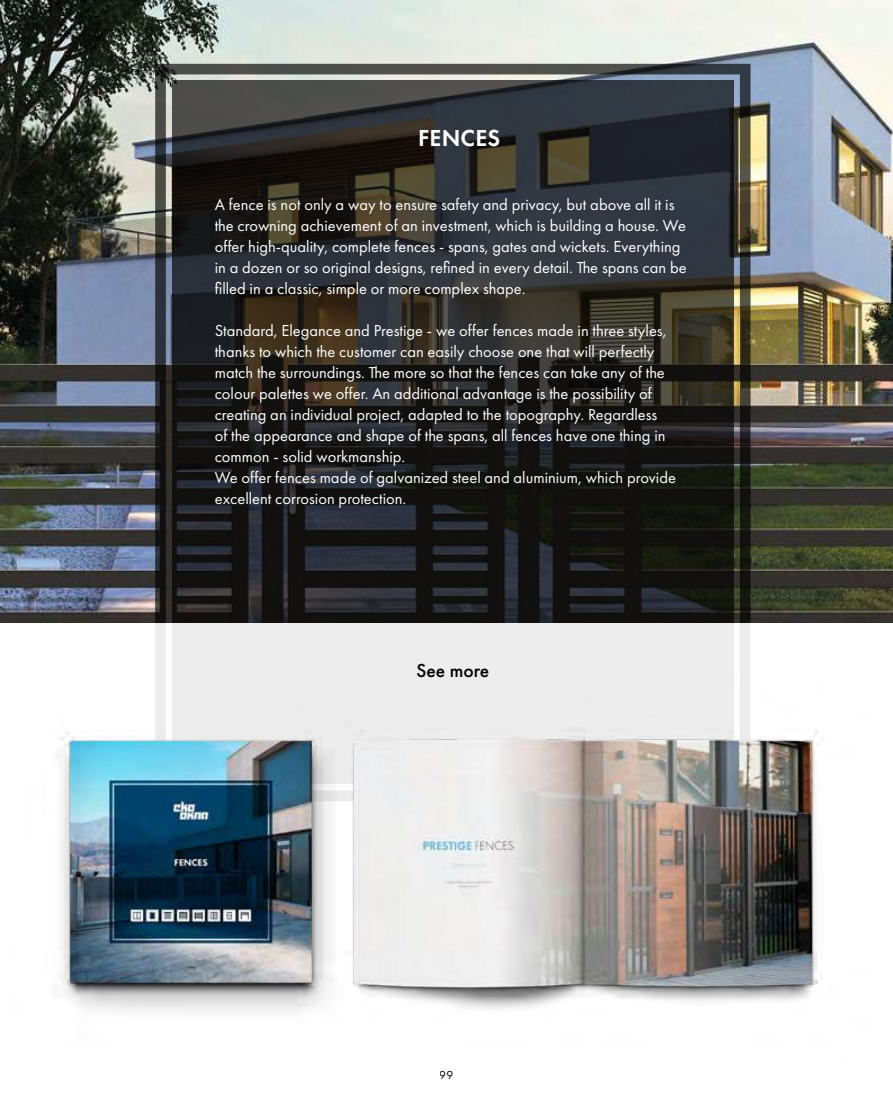
<style>
.page{position:relative;width:893px;height:1106px;background:#fff}
.page>*{position:absolute;margin:0;border:0;box-sizing:border-box;transform-origin:0 0}
.t1{font:600 24px "Futura PT";letter-spacing:.01em;color:#fff}
.t2{font:500 19.5px "Futura PT";color:#000}
.t3{font:16.5px/21px "Futura PT";color:#fff}
.t4{font:12px "Futura PT";color:#000}
</style>
<div class="page">
<img style="left:0;top:0;width:893px;height:622px">
<svg style="left:155px;top:64px;width:595px;height:558px;background:#51524e"></svg>
<svg style="left:172px;top:81px;width:561px;height:541px;background:#252525"></svg>
<div style="left:152px;top:622px;width:602px;height:185px;background:#ededed"></div>
<img style="left:60px;top:662px;width:762px;height:350px">
<h1 class="t1" style="left:418px;top:123px;width:84px">FENCES</h1>
<p class="t3" style="left:215px;top:193px;width:473px">A fence is not only a way to ensure safety and privacy, but above all it is the crowning achievement of an investment, which is building a house. We offer high-quality, complete fences - spans, gates and wickets. Everything in a dozen or so original designs, refined in every detail. The spans can be filled in a classic, simple or more complex shape.</p>
<p class="t3" style="left:215px;top:319px;width:463px">Standard, Elegance and Prestige - we offer fences made in three styles, thanks to which the customer can easily choose one that will perfectly match the surroundings. The more so that the fences can take any of the colour palettes we offer. An additional advantage is the possibility of creating an individual project, adapted to the topography. Regardless<br>of the appearance and shape of the spans, all fences have one thing in common - solid workmanship.<br>We offer fences made of galvanized steel and aluminium, which provide excellent corrosion protection.</p>
<p class="t2" style="left:416px;top:658px;width:74px">See more</p>
<p class="t4" style="left:440px;top:1067px;width:15px">99</p>
</div>
